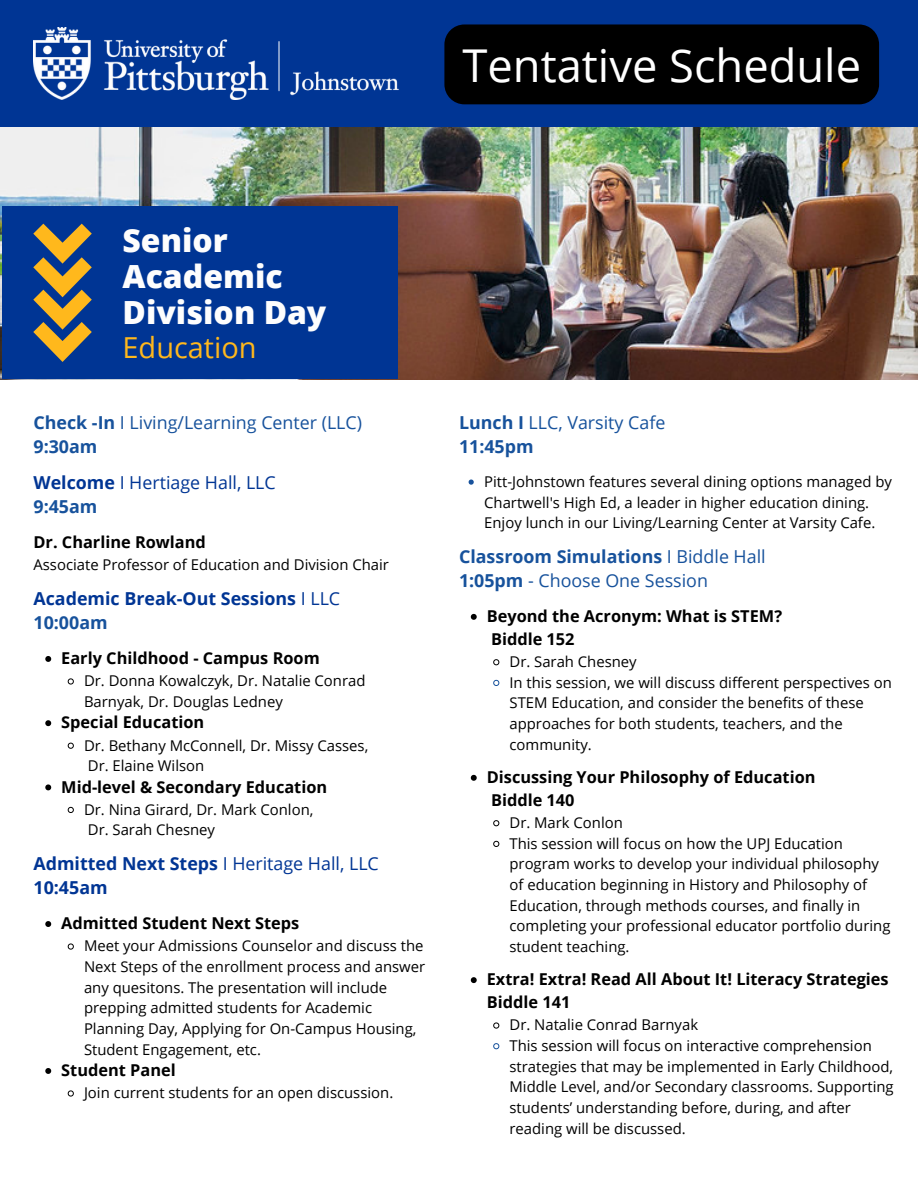
<style>
.page{position:relative;width:918px;height:1188px;background:#fff}
.page>*{position:absolute;margin:0;border:0;box-sizing:border-box;transform-origin:0 0}
.t1{font:45.3px "Open Sans";color:#fff}
.t2{font:800 31.95px/36px "Open Sans";color:#fdfdfd}
.t3{font:28.95px "Open Sans";color:#ffb81c}
.t4{font:17.85px/24.3px "Open Sans";color:#17529c}
.t5{font:700 17.85px/24.3px "Open Sans";color:#003594}
.t6{font:17.85px/24.3px "Open Sans";color:#003594}
.t7{font:700 16.35px/23px "Open Sans";color:#000}
.t8{font:14.85px/20.7px "Open Sans";color:#000}
.s1{font-weight:700}
.s2{font-weight:700;color:#17529c}
.s3{font-weight:400}
.s4{color:#17529c}
</style>
<div class="page">
<img style="left:0;top:127px;width:918px;height:253px">
<div style="left:0;top:0;width:918px;height:127px;background:#003594"></div>
<img style="left:33px;top:27px;width:366px;height:72px">
<div style="left:2px;top:206px;width:396px;height:173px;background:#003594"></div>
<svg style="left:33px;top:224px;width:59px;height:138px"></svg>
<svg style="left:45px;top:656px;width:6px;height:6px"></svg>
<svg style="left:67px;top:678px;width:7px;height:7px"></svg>
<svg style="left:45px;top:720px;width:6px;height:6px"></svg>
<svg style="left:67px;top:742px;width:7px;height:7px"></svg>
<svg style="left:45px;top:784px;width:6px;height:6px"></svg>
<svg style="left:67px;top:806px;width:7px;height:7px"></svg>
<svg style="left:45px;top:921px;width:6px;height:6px"></svg>
<svg style="left:67px;top:943px;width:7px;height:7px"></svg>
<svg style="left:45px;top:1068px;width:6px;height:6px"></svg>
<svg style="left:67px;top:1090px;width:7px;height:7px"></svg>
<svg style="left:469px;top:480px;width:5px;height:5px"></svg>
<svg style="left:471px;top:614px;width:6px;height:6px"></svg>
<svg style="left:493px;top:659px;width:7px;height:7px"></svg>
<svg style="left:493px;top:679px;width:7px;height:7px"></svg>
<svg style="left:471px;top:775px;width:6px;height:6px"></svg>
<svg style="left:493px;top:820px;width:7px;height:7px"></svg>
<svg style="left:493px;top:840px;width:7px;height:7px"></svg>
<svg style="left:471px;top:977px;width:6px;height:6px"></svg>
<svg style="left:493px;top:1022px;width:7px;height:7px"></svg>
<svg style="left:493px;top:1043px;width:7px;height:7px"></svg>
<div style="left:444px;top:24px;width:435px;height:80px;background:#000;border-radius:20px"></div>
<h1 class="t1" style="left:463px;top:34px;width:400px">Tentative Schedule</h1>
<h2 class="t2" style="left:123px;top:222px;width:205px">Senior<br>Academic<br>Division Day</h2>
<h3 class="t3" style="left:123px;top:327px;width:136px">Education</h3>
<p class="t4" style="left:33px;top:409px;width:330px"><span class="s1">Check -In</span> I Living/Learning Center (LLC)<br><span class="s1">9:30am</span></p>
<p class="t6" style="left:33px;top:470px;width:244px"><span class="s1">Welcome</span> I Hertiage Hall, LLC<br><span class="s2">9:45am</span></p>
<p class="t7" style="left:33px;top:530px;width:174px">Dr. Charline Rowland</p>
<p class="t8" style="left:33px;top:554px;width:357px">Associate Professor of Education and Division Chair</p>
<p class="t5" style="left:33px;top:586px;width:308px">Academic Break-Out Sessions <span class="s3">I LLC<br></span><span class="s4">10:00am</span></p>
<p class="t7" style="left:61px;top:646px;width:260px">Early Childhood - Campus Room</p>
<p class="t8" style="left:84px;top:670px;width:283px">Dr. Donna Kowalczyk, Dr. Natalie Conrad<br>Barnyak, Dr. Douglas Ledney</p>
<p class="t7" style="left:61px;top:711px;width:144px">Special Education</p>
<p class="t8" style="left:84px;top:734px;width:286px">Dr. Bethany McConnell, Dr. Missy Casses,<br>Dr. Elaine Wilson</p>
<p class="t7" style="left:61px;top:775px;width:267px">Mid-level &amp; Secondary Education</p>
<p class="t8" style="left:84px;top:799px;width:231px">Dr. Nina Girard, Dr. Mark Conlon,<br>Dr. Sarah Chesney</p>
<p class="t5" style="left:33px;top:851px;width:347px">Admitted Next Steps <span class="s3">I Heritage Hall, LLC<br></span>10:45am</p>
<p class="t7" style="left:61px;top:911px;width:240px">Admitted Student Next Steps</p>
<p class="t8" style="left:84px;top:935px;width:343px">Meet your Admissions Counselor and discuss the Next Steps of the enrollment process and answer any quesitons. The presentation will include prepping admitted students for Academic Planning Day, Applying for On-Campus Housing, Student Engagement, etc.</p>
<p class="t7" style="left:61px;top:1058px;width:116px">Student Panel</p>
<p class="t8" style="left:84px;top:1082px;width:311px">Join current students for an open discussion.</p>
<p class="t4" style="left:459px;top:409px;width:208px"><span class="s1">Lunch I</span> LLC, Varsity Cafe<br><span class="s1">11:45pm</span></p>
<p class="t8" style="left:484px;top:471px;width:409px">Pitt-Johnstown features several dining options managed by<br>Chartwell's High Ed, a leader in higher education dining.<br>Enjoy lunch in our Living/Learning Center at Varsity Cafe.</p>
<p class="t4" style="left:459px;top:544px;width:308px"><span class="s1">Classroom Simulations</span> I Biddle Hall<br><span class="s1">1:05pm</span> - Choose One Session</p>
<p class="t7" style="left:487px;top:604px;width:297px">Beyond the Acronym: What is STEM?<br>Biddle 152</p>
<p class="t8" style="left:510px;top:651px;width:384px">Dr. Sarah Chesney<br>In this session, we will discuss different perspectives on STEM Education, and consider the benefits of these approaches for both students, teachers, and the community.</p>
<p class="t7" style="left:487px;top:765px;width:330px">Discussing Your Philosophy of Education<br>Biddle 140</p>
<p class="t8" style="left:510px;top:812px;width:382px">Dr. Mark Conlon<br>This session will focus on how the UPJ Education program works to develop your individual philosophy of education beginning in History and Philosophy of Education, through methods courses, and finally in completing your professional educator portfolio during student teaching.</p>
<p class="t7" style="left:487px;top:967px;width:403px">Extra! Extra! Read All About It! Literacy Strategies<br>Biddle 141</p>
<p class="t8" style="left:510px;top:1014px;width:386px">Dr. Natalie Conrad Barnyak<br>This session will focus on interactive comprehension strategies that may be implemented in Early Childhood, Middle Level, and/or Secondary classrooms. Supporting students’ understanding before, during, and after reading will be discussed.</p>
</div>
